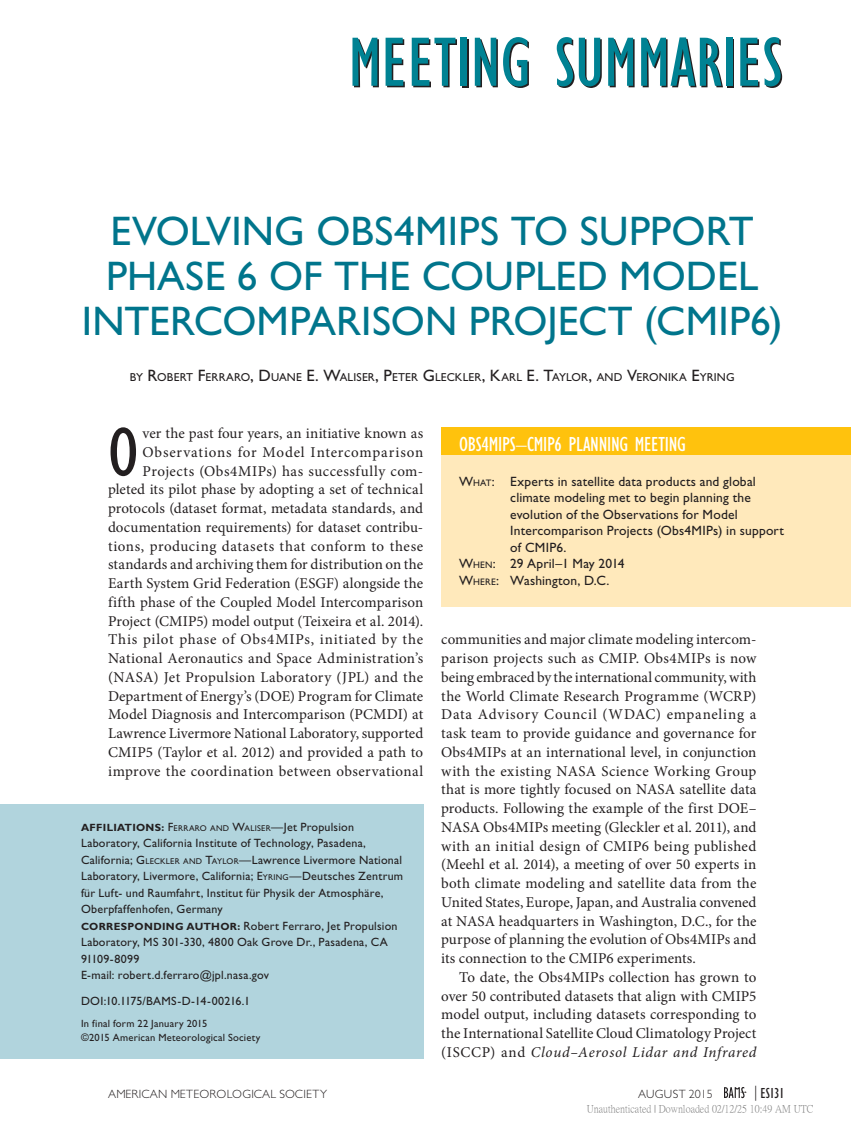
<style>
.page{position:relative;width:851px;height:1134px;background:#fff}
.page>*{position:absolute;margin:0;border:0;box-sizing:border-box;transform-origin:0 0}
.First_Paragraph_w_Dr{font:condensed 71.1px "Gill Sans Std";color:#231f20}
.Article_Title__Main{font:41.4px/45px "Gill Sans Std";color:#00758c;text-align:center}
.Sidebar_First_Paragr{font:condensed 21px "Gill Sans Std";letter-spacing:-.015em;color:#fff}
.First_Paragraph_w_Dr-2{font:15px/18.8px "Minion Pro";letter-spacing:.015em;color:#231f20;text-align:right}
.Body_Text{font:15px/18.8px "Minion Pro";color:#231f20;text-align:justify}
.Page_Number__Master{font:condensed 15px "Gill Sans Std";letter-spacing:-.045em;color:#231f20}
.Sidebar_First_Paragr-2{font:13.5px/16.5px "Gill Sans Std";letter-spacing:.015em;color:#231f20}
.Affiliation_Correspo{font:12px/16.5px "Gill Sans Std";letter-spacing:.02em;color:#231f20}
.e-mail{font:12px "Gill Sans Std";letter-spacing:.015em;color:#231f20}
.t1{font:300 12px "Gill Sans Std";letter-spacing:.025em;color:#231f20}
.Authors{font:11.55px "Gill Sans Std";letter-spacing:.015em;color:#231f20}
.In_Final_Form_Copyri{font:10.5px "Gill Sans Std";letter-spacing:.02em;color:#231f20}
.t2{font:10.5px "P Ming Li U";color:rgb(0 0 0/.5)}
.Affiliation_Correspo-2{font:8.4px "Gill Sans Std";letter-spacing:.03em;color:#231f20}
.s1{font-size:16.5px}
.s2{font-weight:700;font-size:10.5px}
.s3{font-size:12px}
.s4{font-style:inherit}
.s5{font-size:8.4px}
.s6{font-size:9.45px}
.s7{font-style:italic}
.s8{font-weight:300;font-stretch:normal}
</style>
<div class="page">
<div style="left:0;top:805px;width:423px;height:254px;background:#b1d4dd"></div>
<div style="left:441px;top:427px;width:409px;height:180px;background:#ffe9bb"></div>
<div style="left:441px;top:427px;width:409px;height:27px;background:#ffc20d"></div>
<div style="left:462px;top:39px;width:6px;height:48px;background:#008293"></div>
<svg style="left:727px;top:39px;width:6px;height:48px"></svg>
<svg style="left:352px;top:38px;width:27px;height:49px"></svg>
<svg style="left:385px;top:38px;width:20px;height:49px"></svg>
<svg style="left:412px;top:38px;width:45px;height:49px"></svg>
<div style="left:460px;top:38px;width:6px;height:48px;background:#008293"></div>
<svg style="left:475px;top:37px;width:54px;height:51px"></svg>
<svg style="left:556px;top:37px;width:45px;height:51px"></svg>
<svg style="left:608px;top:38px;width:26px;height:49px"></svg>
<svg style="left:641px;top:37px;width:82px;height:50px"></svg>
<div style="left:726px;top:38px;width:6px;height:48px;background:#008293"></div>
<svg style="left:740px;top:37px;width:42px;height:51px"></svg>
<svg style="left:724px;top:1087px;width:22px;height:11px"></svg>
<p class="Article_Title__Main" style="left:82px;top:208px;width:702px">EVOLVING OBS4MIPS TO SUPPORT<br>PHASE 6 OF THE COUPLED MODEL<br>INTERCOMPARISON PROJECT (CMIP6)</p>
<p class="Authors" style="left:130px;top:371px;width:605px">BY <span class="s1">R</span>OBERT <span class="s1">F</span>ERRARO<span class="s1">, D</span>UANE <span class="s1">E. W</span>ALISER<span class="s1">, P</span>ETER <span class="s1">G</span>LECKLER<span class="s1">, K</span>ARL <span class="s1">E. T</span>AYLOR<span class="s1">,</span> AND <span class="s1">V</span>ERONIKA <span class="s1">E</span>YRING</p>
<p class="First_Paragraph_w_Dr-2" style="left:108px;top:424px;width:317px">ver the past four years, an initiative known as Observations for Model Intercomparison Projects (Obs4MIPs) has successfully com&shy;pleted its pilot phase by adopting a set of technical protocols (dataset format, metadata standards, and documentation requirements) for dataset contribu&shy;tions, producing datasets that conform to these standards and archiving them for distribution on the Earth System Grid Federation (ESGF) alongside the fifth phase of the Coupled Model Intercomparison Project (CMIP5) model output (Teixeira et al. 2014).<br>This pilot phase of Obs4MIPs, initiated by the National Aeronautics and Space Administration’s (NASA) Jet Propulsion Laboratory (JPL) and the Department of Energy’s (DOE) Program for Climate Model Diagnosis and Intercomparison (PCMDI) at Lawrence Livermore National Laboratory, supported CMIP5 (Taylor et al. 2012) and provided a path to improve the coordination between observational</p>
<p class="First_Paragraph_w_Dr" style="left:108px;top:414px;width:32px">O</p>
<p class="Affiliation_Correspo-2" style="left:81px;top:823px;width:274px"><span class="s2">AFFILIATIONS:</span> <span class="s3">F</span>ERRARO AND <span class="s3">W</span>ALISER<span class="s3">—Jet Propulsion</span></p>
<p class="Affiliation_Correspo" style="left:81px;top:835px;width:323px">Laboratory, California Institute of Technology, Pasadena, California; <span class="s4">G</span><span class="s5">LECKLER AND</span> <span class="s4">T</span><span class="s5">AYLOR</span>—Lawrence Livermore National Laboratory, Livermore, California; <span class="s4">E</span><span class="s5">YRING</span>—Deutsches Zentrum für Luft- und Raumfahrt, Institut für Physik der Atmosphäre, Oberpfaffenhofen, Germany</p>
<p class="Affiliation_Correspo" style="left:81px;top:918px;width:318px"><span class="s2">CORRESPONDING AUTHOR:</span> Robert Ferraro, Jet Propulsion<br>Laboratory, MS 301-330, 4800 Oak Grove Dr., Pasadena, CA<br>91109-8099</p>
<p class="e-mail" style="left:81px;top:968px;width:189px">E-mail: robert.d.ferraro@jpl.nasa.gov</p>
<p class="e-mail" style="left:81px;top:994px;width:171px">DOI:10.1175/BAMS-D-14-00216.1</p>
<p class="In_Final_Form_Copyri" style="left:81px;top:1018px;width:128px">In final form 22 January 2015</p>
<p class="In_Final_Form_Copyri" style="left:81px;top:1031px;width:181px">©2015 American Meteorological Society</p>
<p class="Sidebar_First_Paragr" style="left:459px;top:433px;width:228px">OBS4MIPS–CMIP6 PLANNING MEETING</p>
<p class="Sidebar_First_Paragr-2" style="left:510px;top:473px;width:275px;text-indent:-51px"><span class="s4">W</span><span class="s6">HAT</span>: Experts in satellite data products and global climate modeling met to begin planning the evolution of the Observations for Model Intercomparison Projects (Obs4MIPs) in support of CMIP6.</p>
<p class="Sidebar_First_Paragr-2" style="left:459px;top:556px;width:167px"><span class="s4">W</span><span class="s6">HEN</span>: 29 April–1 May 2014</p>
<p class="Sidebar_First_Paragr-2" style="left:459px;top:572px;width:152px"><span class="s4">W</span><span class="s6">HERE</span>: Washington, D.C.</p>
<p class="First_Paragraph_w_Dr-2" style="left:441px;top:630px;width:317px;text-align:justify">communities and major climate modeling intercom&shy;parison projects such as CMIP. Obs4MIPs is now being embraced by the international community, with the World Climate Research Programme (WCRP)<br>Data Advisory Council (WDAC) empaneling a task team to provide guidance and governance for Obs4MIPs at an international level, in conjunction with the existing NASA Science Working Group that is more tightly focused on NASA satellite data products. Following the example of the first DOE– NASA Obs4MIPs meeting (Gleckler et al. 2011), and with an initial design of CMIP6 being published (Meehl et al. 2014), a meeting of over 50 experts in both climate modeling and satellite data from the United States, Europe, Japan, and Australia convened at NASA headquarters in Washington, D.C., for the purpose of planning the evolution of Obs4MIPs and its connection to the CMIP6 experiments.</p>
<p class="Body_Text" style="left:441px;top:968px;width:317px;text-indent:18px">To date, the Obs4MIPs collection has grown to over 50 contributed datasets that align with CMIP5 model output, including datasets corresponding to the International Satellite Cloud Climatology Project (ISCCP) and <span class="s7">Cloud–Aerosol Lidar and Infrared</span></p>
<p class="t1" style="left:108px;top:1087px;width:220px">AMERICAN METEOROLOGICAL SOCIETY</p>
<p class="t1" style="left:638px;top:1087px;width:76px">AUGUST 2015</p>
<p class="Page_Number__Master" style="left:754px;top:1085px;width:32px"><span class="s8">|</span> ES131</p>
<p class="t2" style="left:586px;top:1103px;width:228px">Unauthenticated | Downloaded 02/12/25 10:49 AM UTC</p>
</div>
